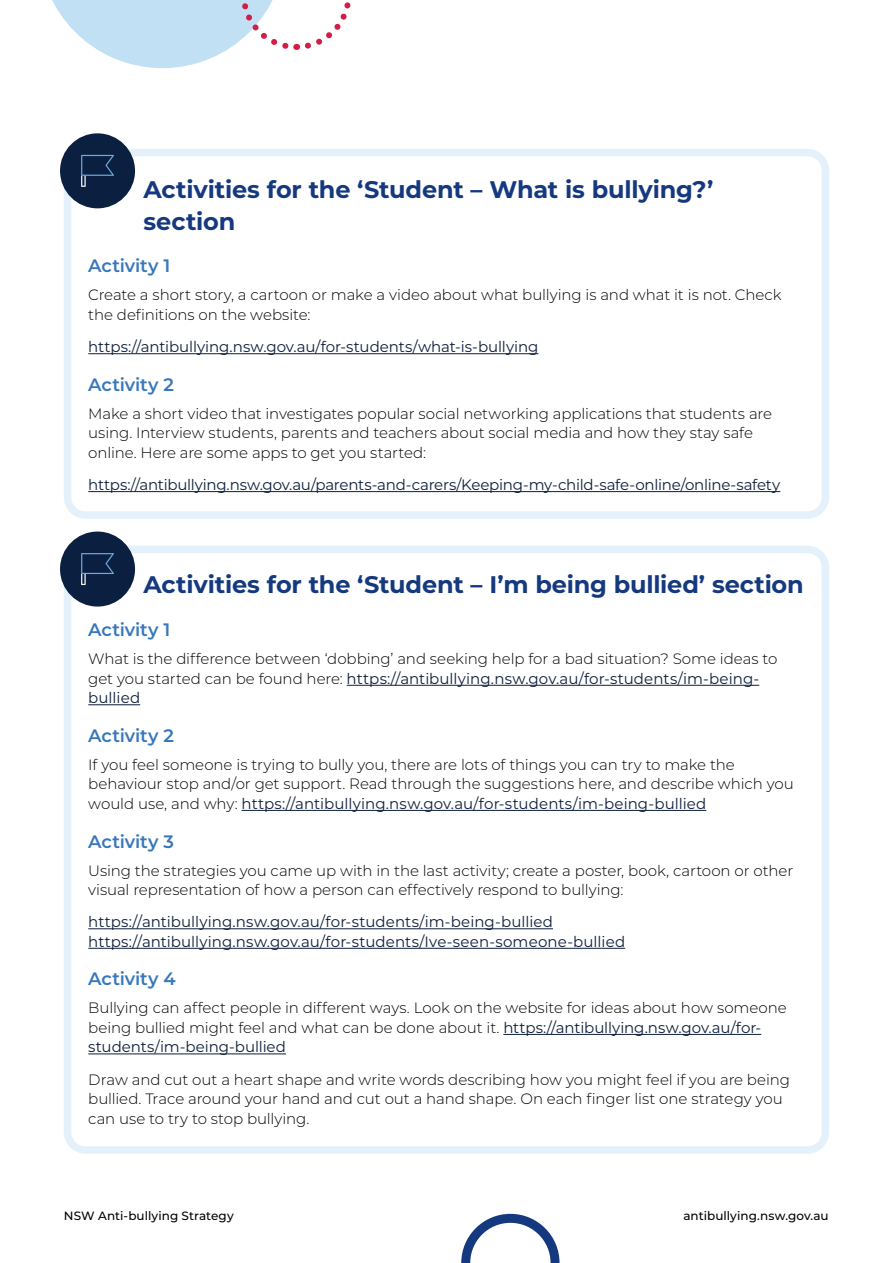
<style>
.page{position:relative;width:893px;height:1263px;background:#fff}
.page>*{position:absolute;margin:0;border:0;box-sizing:border-box;transform-origin:0 0}
.Heading_2A{font:700 24px/31.5px "Montserrat";letter-spacing:-.005em;color:#15397f}
.Heading_3{font:600 18px "Montserrat";color:#3777bc}
.Body{font:300 15px/19.5px "Montserrat";letter-spacing:-.005em;color:#000}
.Body-2{font:15px "Montserrat";letter-spacing:-.005em;color:#0e1e3b}
.t1{font:500 12px "Montserrat";letter-spacing:.005em;color:#000}
.s1{font-weight:400;color:#0e1e3b}
</style>
<div class="page">
<svg style="left:52px;top:0;width:299px;height:68px"></svg>
<svg style="left:461px;top:1214px;width:99px;height:49px"></svg>
<hr style="left:88px;top:353px;width:450px;height:1px;background:#0e1e3b">
<hr style="left:88px;top:491px;width:692px;height:1px;background:#0e1e3b">
<div style="left:64px;top:149px;width:765px;height:370px;border:8px solid #e4f1fa;border-radius:18px"></div>
<hr style="left:347px;top:685px;width:412px;height:1px;background:#0e1e3b">
<hr style="left:88px;top:704px;width:52px;height:1px;background:#0e1e3b">
<hr style="left:242px;top:810px;width:464px;height:1px;background:#0e1e3b">
<hr style="left:88px;top:928px;width:465px;height:1px;background:#0e1e3b">
<hr style="left:88px;top:948px;width:537px;height:1px;background:#0e1e3b">
<hr style="left:503px;top:1034px;width:258px;height:1px;background:#0e1e3b">
<hr style="left:88px;top:1053px;width:198px;height:1px;background:#0e1e3b">
<div style="left:64px;top:546px;width:765px;height:608px;border:8px solid #e4f1fa;border-radius:18px"></div>
<div style="left:60px;top:133px;width:75px;height:75px;background:#0b2041;border-radius:50%"></div>
<svg style="left:81px;top:155px;width:33px;height:32px"></svg>
<div style="left:60px;top:531px;width:75px;height:75px;background:#0b2041;border-radius:50%"></div>
<svg style="left:81px;top:553px;width:33px;height:32px"></svg>
<h2 class="Heading_2A" style="left:144px;top:173px;width:571px">Activities for the ‘Student – What is bullying?’ section</h2>
<h3 class="Heading_3" style="left:88px;top:253px;width:84px">Activity 1</h3>
<p class="Body" style="left:88px;top:285px;width:695px">Create a short story, a cartoon or make a video about what bullying is and what it is not. Check the definitions on the website:</p>
<p class="Body-2" style="left:88px;top:337px;width:452px">https://antibullying.nsw.gov.au/for-students/what-is-bullying</p>
<h3 class="Heading_3" style="left:88px;top:372px;width:87px">Activity 2</h3>
<p class="Body" style="left:88px;top:403px;width:685px">Make a short video that investigates popular social networking applications that students are using. Interview students, parents and teachers about social media and how they stay safe online. Here are some apps to get you started:</p>
<p class="Body-2" style="left:88px;top:474px;width:693px">https://antibullying.nsw.gov.au/parents-and-carers/Keeping-my-child-safe-online/online-safety</p>
<h2 class="Heading_2A" style="left:144px;top:568px;width:662px">Activities for the ‘Student – I’m being bullied’ section</h2>
<h3 class="Heading_3" style="left:88px;top:617px;width:84px">Activity 1</h3>
<p class="Body" style="left:88px;top:649px;width:690px">What is the difference between ‘dobbing’ and seeking help for a bad situation? Some ideas to get you started can be found here: <span class="s1">https://antibullying.nsw.gov.au/for-students/im-being&shy;bullied</span></p>
<h3 class="Heading_3" style="left:88px;top:723px;width:87px">Activity 2</h3>
<p class="Body" style="left:88px;top:754px;width:707px">If you feel someone is trying to bully you, there are lots of things you can try to make the behaviour stop and/or get support. Read through the suggestions here, and describe which you would use, and why: <span class="s1">https://antibullying.nsw.gov.au/for-students/im-being-bullied</span></p>
<h3 class="Heading_3" style="left:88px;top:828px;width:87px">Activity 3</h3>
<p class="Body" style="left:88px;top:860px;width:706px">Using the strategies you came up with in the last activity; create a poster, book, cartoon or other visual representation of how a person can effectively respond to bullying:</p>
<p class="Body-2" style="left:88px;top:912px;width:466px">https://antibullying.nsw.gov.au/for-students/im-being-bullied</p>
<p class="Body-2" style="left:88px;top:931px;width:538px">https://antibullying.nsw.gov.au/for-students/Ive-seen-someone-bullied</p>
<h3 class="Heading_3" style="left:88px;top:966px;width:89px">Activity 4</h3>
<p class="Body" style="left:88px;top:998px;width:700px">Bullying can affect people in different ways. Look on the website for ideas about how someone being bullied might feel and what can be done about it. <span class="s1">https://antibullying.nsw.gov.au/for&shy;students/im-being-bullied</span></p>
<p class="Body" style="left:88px;top:1069px;width:703px">Draw and cut out a heart shape and write words describing how you might feel if you are being bullied. Trace around your hand and cut out a hand shape. On each finger list one strategy you can use to try to stop bullying.</p>
<p class="t1" style="left:64px;top:1207px;width:172px">NSW Anti-bullying Strategy</p>
<p class="t1" style="left:683px;top:1207px;width:147px">antibullying.nsw.gov.au</p>
</div>
